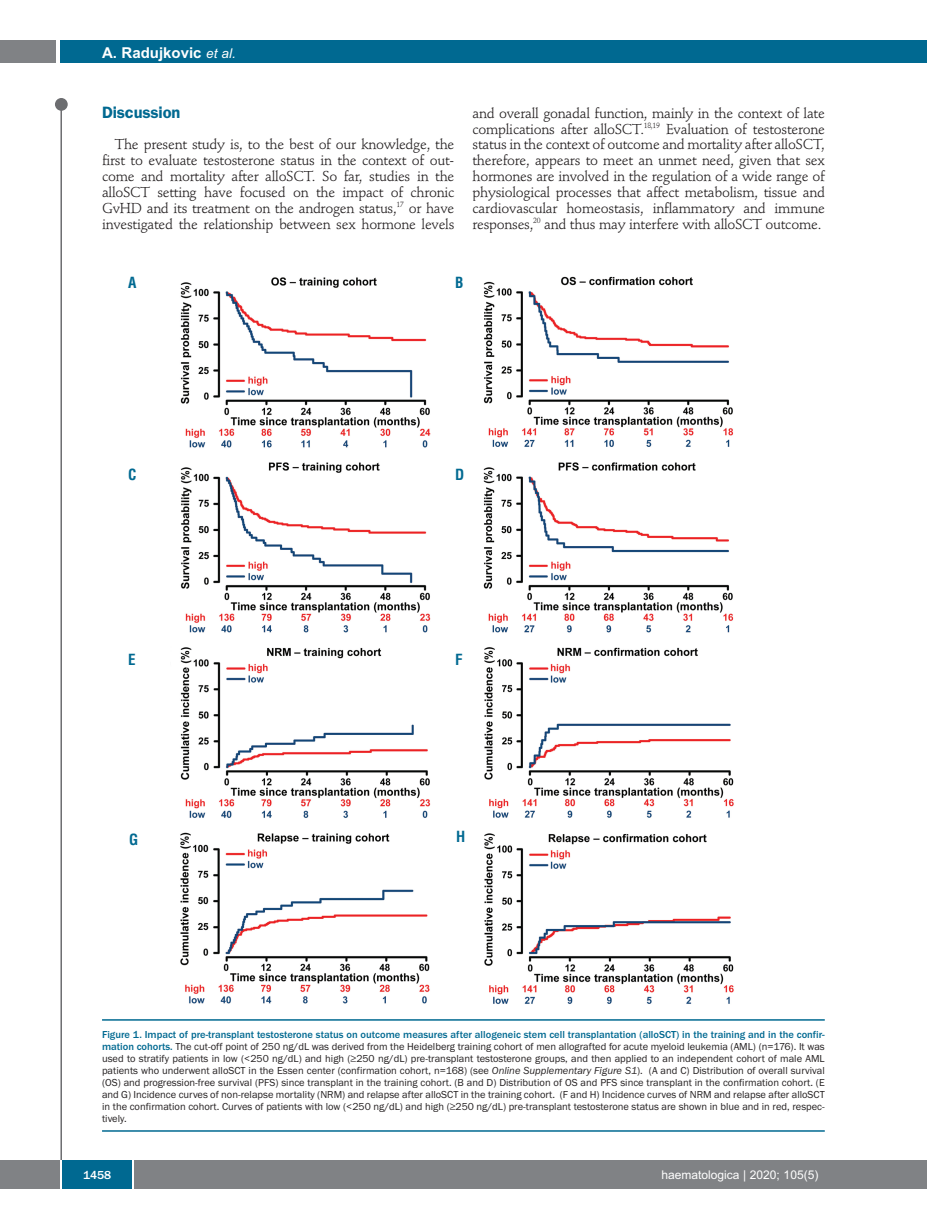
<style>
.page{position:relative;width:927px;height:1225px;background:#fff}
.page>*{position:absolute;margin:0;border:0;box-sizing:border-box;transform-origin:0 0}
.t1{font:600 16.5px "Franklin Gothic";letter-spacing:-.01em;color:#006991}
.t2{font:700 15px "Arial";color:#fff}
.t3{font:700 condensed 15px "Helvetica";color:#006991}
.t4{font:14.25px/15.9px "Stempel Schneidler";letter-spacing:-.02em;color:#231f20;text-align:justify}
.t5{font:12px "Arial";color:#fff}
.t6{font:500 12px "Franklin Gothic";color:#fff}
.t7{font:10.5px/12px "Franklin Gothic";color:#231f20;text-align:justify}
.s1{font-weight:400;font-style:italic;font-size:13.5px}
.s2{font-weight:500;color:#006991}
.s3{font-style:italic}
</style>
<div class="page">
<div style="left:911px;top:40px;width:16px;height:22px;background:#006991"></div>
<div style="left:910px;top:1160px;width:17px;height:28px;background:#808285"></div>
<div style="left:55px;top:98px;width:13px;height:13px;background:#6c6d70;border-radius:50%"></div>
<hr style="left:60px;top:101px;width:2px;height:1061px;background:#6c6d70">
<div style="left:60px;top:40px;width:852px;height:22px;background:#006991"></div>
<div style="left:0;top:40px;width:56px;height:22px;background:#808285"></div>
<div style="left:0;top:1160px;width:911px;height:28px;background:#808285"></div>
<div style="left:62px;top:1160px;width:71px;height:28px;background:#006991"></div>
<hr style="left:60px;top:1160px;width:2px;height:28px;background:#fff">
<svg style="left:133px;top:1160px;width:1px;height:28px"></svg>
<img style="left:180px;top:276px;width:554px;height:728px">
<hr style="left:102px;top:1019px;width:723px;height:1px;background:#006991">
<hr style="left:102px;top:1130px;width:723px;height:1px;background:#006991">
<h2 class="t2" style="left:102px;top:44px;width:135px">A. Radujkovic <span class="s1">et al.</span></h2>
<h1 class="t1" style="left:102px;top:106px;width:80px">Discussion</h1>
<p class="t4" style="left:102px;top:138px;width:354px;text-indent:13px">The present study is, to the best of our knowledge, the first to evaluate testosterone status in the context of out&shy;come and mortality after alloSCT. So far, studies in the alloSCT setting have focused on the impact of chronic GvHD and its treatment on the androgen status,<sup>17</sup> or have investigated the relationship between sex hormone levels</p>
<p class="t4" style="left:472px;top:106px;width:354px">and overall gonadal function, mainly in the context of late complications after alloSCT.<sup>18,19</sup> Evaluation of testosterone status in the context of outcome and mortality after alloSCT, therefore, appears to meet an unmet need, given that sex hormones are involved in the regulation of a wide range of physiological processes that affect metabolism, tissue and cardiovascular homeostasis, inflammatory and immune responses,<sup>20</sup> and thus may interfere with alloSCT outcome.</p>
<h2 class="t3" style="left:128px;top:274px;width:10px">A</h2>
<h2 class="t3" style="left:455px;top:274px;width:10px">B</h2>
<h2 class="t3" style="left:128px;top:466px;width:10px">C</h2>
<h2 class="t3" style="left:455px;top:466px;width:11px">D</h2>
<h2 class="t3" style="left:128px;top:651px;width:9px">E</h2>
<h2 class="t3" style="left:455px;top:651px;width:9px">F</h2>
<h2 class="t3" style="left:129px;top:831px;width:11px">G</h2>
<h2 class="t3" style="left:456px;top:828px;width:11px">H</h2>
<p class="t7" style="left:102px;top:1028px;width:724px"><span class="s2">Figure 1. Impact of pre-transplant testosterone status on outcome measures after allogeneic stem cell transplantation (alloSCT) in the training and in the confir&shy;mation cohorts.</span> The cut-off point of 250 ng/dL was derived from the Heidelberg training cohort of men allografted for acute myeloid leukemia (AML) (n=176). It was used to stratify patients in low (&lt;250 ng/dL) and high (≥250 ng/dL) pre-transplant testosterone groups, and then applied to an independent cohort of male AML patients who underwent alloSCT in the Essen center (confirmation cohort, n=168) (see <span class="s3">Online Supplementary Figure S1</span>). (A and C) Distribution of overall survival (OS) and progression-free survival (PFS) since transplant in the training cohort. (B and D) Distribution of OS and PFS since transplant in the confirmation cohort. (E and G) Incidence curves of non-relapse mortality (NRM) and relapse after alloSCT in the training cohort. (F and H) Incidence curves of NRM and relapse after alloSCT in the confirmation cohort. Curves of patients with low (&lt;250 ng/dL) and high (≥250 ng/dL) pre-transplant testosterone status are shown in blue and in red, respec&shy;tively.</p>
<p class="t6" style="left:83px;top:1167px;width:30px">1458</p>
<p class="t5" style="left:661px;top:1167px;width:158px">haematologica | 2020; 105(5)</p>
</div>
